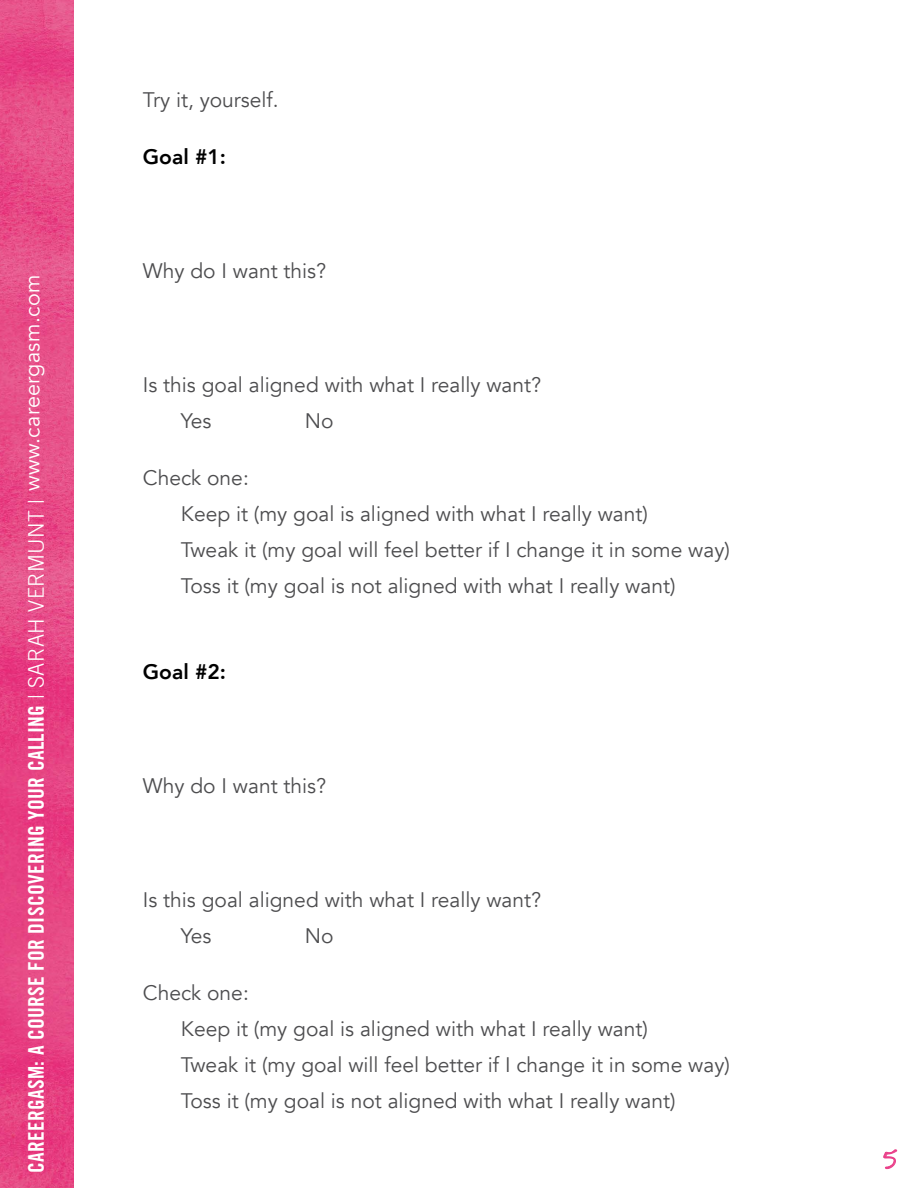
<style>
.page{position:relative;width:918px;height:1188px;background:#fff}
.page>*{position:absolute;margin:0;border:0;box-sizing:border-box;transform-origin:0 0}
.t1{font:27px "Coral";color:#ea3f89}
.t2{font:21.6px "Trade Gothic LT Bold Cond Twenty";letter-spacing:.015em;color:#fff}
.t3{font:21.6px "Avenir";letter-spacing:.015em;color:#fff}
.t4{font:21px/36px "Avenir";color:#4d4d4f}
.t5{font:800 21px "Avenir";color:#000}
.s1{font-family:"Trade Gothic LT";font-weight:300}
</style>
<div class="page">
<svg style="left:883px;top:1149px;width:14px;height:20px"></svg>
<img style="left:0;top:0;width:74px;height:1188px">
<p class="t3" style="left:19px;top:490px;width:217px;rotate:-90deg">www.careergasm.com</p>
<p class="t2" style="left:23px;top:1173px;width:676px;rotate:-90deg">CAREERGASM: A COURSE FOR DISCOVERING YOUR CALLING <span class="s1">| SARAH VERMUNT |</span></p>
<p class="t4" style="left:143px;top:83px;width:137px">Try it, yourself.</p>
<p class="t5" style="left:143px;top:141px;width:85px">Goal #1:</p>
<p class="t4" style="left:143px;top:254px;width:185px">Why do I want this?</p>
<p class="t4" style="left:181px;top:368px;width:362px;text-indent:-38px">Is this goal aligned with what I really want?<br>Yes</p>
<p class="t4" style="left:305px;top:404px;width:30px">No</p>
<p class="t4" style="left:181px;top:461px;width:551px;text-indent:-38px">Check one:<br>Keep it (my goal is aligned with what I really want)<br>Tweak it (my goal will feel better if I change it in some way)<br>Toss it (my goal is not aligned with what I really want)</p>
<p class="t5" style="left:143px;top:655px;width:85px">Goal #2:</p>
<p class="t4" style="left:143px;top:768px;width:185px">Why do I want this?</p>
<p class="t4" style="left:181px;top:882px;width:362px;text-indent:-38px">Is this goal aligned with what I really want?<br>Yes</p>
<p class="t4" style="left:305px;top:918px;width:30px">No</p>
<p class="t4" style="left:181px;top:975px;width:551px;text-indent:-38px">Check one:<br>Keep it (my goal is aligned with what I really want)<br>Tweak it (my goal will feel better if I change it in some way)<br>Toss it (my goal is not aligned with what I really want)</p>
<p class="t1" style="left:883px;top:1142px;width:16px">5</p>
</div>
